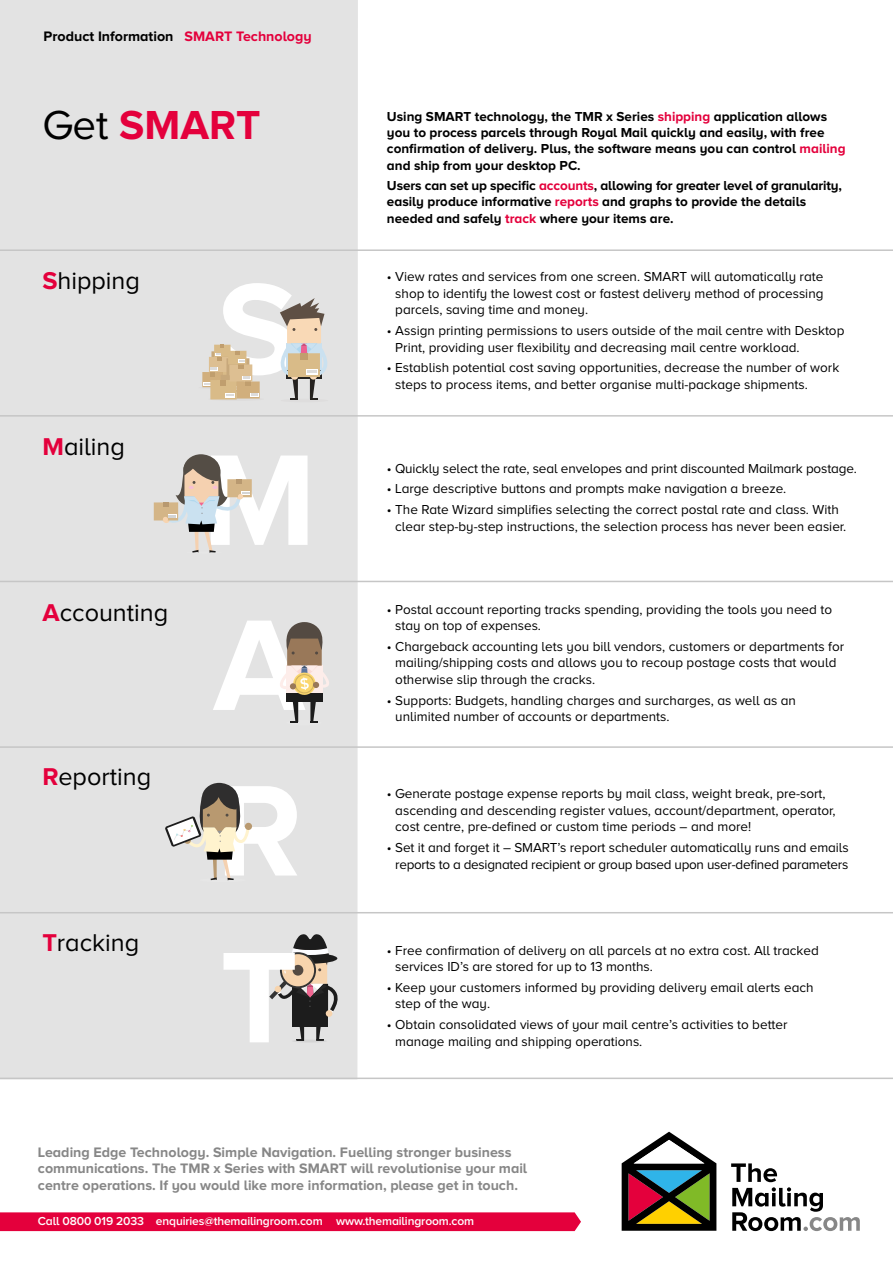
<style>
.page{position:relative;width:893px;height:1263px;background:#fff}
.page>*{position:absolute;margin:0;border:0;box-sizing:border-box;transform-origin:0 0}
.t1{font:700 133.95px/165.3px "Proxima Nova A";color:#fff;text-align:justify}
.t2{font:700 42px "Proxima Nova A";color:#e4003c}
.t3{font:25.2px "Proxima Nova A";color:#000}
.t4{font:700 14.25px/16.5px "Proxima Nova A";color:#878787}
.t5{font:700 14.25px "Proxima Nova A";color:#000}
.t6{font:13.5px/16.5px "Proxima Nova A";color:#000}
.t7{font:700 13.5px/16.2px "Proxima Nova A";color:#000}
.t8{font:13.5px/16.5px "Proxima Nova A";letter-spacing:-.02em;color:#000;text-align:center}
.t9{font:600 12px "Proxima Nova A";letter-spacing:-.01em;color:#fff}
.s1{color:#e4003c}
.s2{font-weight:400;color:#000}
.s3{font-weight:700;color:#e4003c}
</style>
<div class="page">
<div style="left:0;top:0;width:358px;height:1079px;background:#e3e3e3"></div>
<hr style="left:0;top:415px;width:893px;height:2px;background:#c6c6c6">
<hr style="left:0;top:249px;width:893px;height:2px;background:#c6c6c6">
<hr style="left:0;top:581px;width:893px;height:1px;background:#c6c6c6">
<hr style="left:0;top:746px;width:893px;height:2px;background:#c6c6c6">
<hr style="left:0;top:912px;width:893px;height:1px;background:#c6c6c6">
<hr style="left:0;top:1077px;width:893px;height:2px;background:#c6c6c6">
<hr style="left:199px;top:386px;width:49px;height:3px;background:#dedddd;border-radius:50%">
<svg style="left:202px;top:372px;width:2px;height:15px"></svg>
<svg style="left:208px;top:397px;width:56px;height:4px"></svg>
<svg style="left:210px;top:397px;width:27px;height:2px"></svg>
<svg style="left:237px;top:381px;width:23px;height:17px"></svg>
<svg style="left:204px;top:345px;width:54px;height:52px"></svg>
<hr style="left:281px;top:399px;width:47px;height:3px;background:#dedddd;border-radius:50%">
<svg style="left:280px;top:298px;width:47px;height:102px"></svg>
<svg style="left:269px;top:934px;width:69px;height:108px"></svg>
<div style="left:154px;top:502px;width:24px;height:18px;background:#d4b587"></div>
<div style="left:227px;top:479px;width:25px;height:18px;background:#d4b587"></div>
<svg style="left:162px;top:454px;width:88px;height:99px"></svg>
<svg style="left:280px;top:622px;width:49px;height:101px"></svg>
<div style="left:245px;top:823px;width:7px;height:7px;background:#b89970;border-radius:50%"></div>
<svg style="left:165px;top:783px;width:85px;height:97px"></svg>
<div style="left:0;top:1212px;width:581px;height:19px;background:#e4003c"></div>
<svg style="left:622px;top:1132px;width:94px;height:99px"></svg>
<svg style="left:731px;top:1163px;width:129px;height:68px"></svg>
<p class="t5" style="left:44px;top:28px;width:270px">Product Information <span class="s1">SMART Technology</span></p>
<h2 class="t2" style="left:43px;top:102px;width:220px"><span class="s2">Get</span> SMART</h2>
<h3 class="t3" style="left:42px;top:266px;width:99px"><span class="s3">S</span>hipping</h3>
<h3 class="t3" style="left:42px;top:433px;width:84px"><span class="s3">M</span>ailing</h3>
<h3 class="t3" style="left:42px;top:598px;width:127px"><span class="s3">A</span>ccounting</h3>
<h3 class="t3" style="left:42px;top:763px;width:110px"><span class="s3">R</span>eporting</h3>
<h3 class="t3" style="left:42px;top:929px;width:98px"><span class="s3">T</span>racking</h3>
<h1 class="t1" style="left:217px;top:244px;width:82px">S</h1>
<h1 class="t1" style="left:202px;top:415px;width:116px">M A R</h1>
<h1 class="t1" style="left:220px;top:912px;width:79px">T</h1>
<p class="t7" style="left:387px;top:108px;width:460px">Using SMART technology, the TMR x Series <span class="s1">shipping</span> application allows you to process parcels through Royal Mail quickly and easily, with free confirmation of delivery. Plus, the software means you can control <span class="s1">mailing </span>and ship from your desktop PC.</p>
<p class="t7" style="left:387px;top:177px;width:457px">Users can set up specific <span class="s1">accounts</span>, allowing for greater level of granularity, easily produce informative <span class="s1">reports</span> and graphs to provide the details needed and safely <span class="s1">track</span> where your items are.</p>
<p class="t6" style="left:395px;top:268px;width:430px;text-align:justify;text-indent:-8px">• View rates and services from one screen. SMART will automatically rate shop to identify the lowest cost or fastest delivery method of processing parcels, saving time and money.</p>
<p class="t6" style="left:395px;top:322px;width:451px;text-indent:-8px">• Assign printing permissions to users outside of the mail centre with Desktop<br>Print, providing user flexibility and decreasing mail centre workload.</p>
<p class="t6" style="left:395px;top:359px;width:445px;text-indent:-8px">• Establish potential cost saving opportunities, decrease the number of work steps to process items, and better organise multi-package shipments.</p>
<p class="t6" style="left:387px;top:460px;width:472px">• Quickly select the rate, seal envelopes and print discounted Mailmark postage.</p>
<p class="t6" style="left:387px;top:480px;width:401px">• Large descriptive buttons and prompts make navigation a breeze.</p>
<p class="t6" style="left:395px;top:501px;width:453px;text-indent:-8px">• The Rate Wizard simplifies selecting the correct postal rate and class. With clear step-by-step instructions, the selection process has never been easier.</p>
<p class="t6" style="left:395px;top:601px;width:438px;text-indent:-8px">• Postal account reporting tracks spending, providing the tools you need to stay on top of expenses.</p>
<p class="t6" style="left:395px;top:638px;width:450px;text-indent:-8px">• Chargeback accounting lets you bill vendors, customers or departments for mailing/shipping costs and allows you to recoup postage costs that would otherwise slip through the cracks.</p>
<p class="t6" style="left:395px;top:692px;width:402px;text-indent:-8px">• Supports: Budgets, handling charges and surcharges, as well as an unlimited number of accounts or departments.</p>
<p class="t6" style="left:395px;top:785px;width:442px;text-indent:-8px">• Generate postage expense reports by mail class, weight break, pre-sort, ascending and descending register values, account/department, operator, cost centre, pre-defined or custom time periods – and more!</p>
<p class="t8" style="left:387px;top:839px;width:463px">• Set it and forget it – SMART’s report scheduler automatically runs and emails reports to a designated recipient or group based upon user-defined parameters</p>
<p class="t6" style="left:395px;top:942px;width:425px;text-indent:-8px">• Free confirmation of delivery on all parcels at no extra cost. All tracked services ID’s are stored for up to 13 months.</p>
<p class="t6" style="left:395px;top:979px;width:420px;text-indent:-8px">• Keep your customers informed by providing delivery email alerts each step of the way.</p>
<p class="t6" style="left:395px;top:1016px;width:394px;text-indent:-8px">• Obtain consolidated views of your mail centre’s activities to better manage mailing and shipping operations.</p>
<p class="t4" style="left:38px;top:1143px;width:491px">Leading Edge Technology. Simple Navigation. Fuelling stronger business communications. The TMR x Series with SMART will revolutionise your mail centre operations. If you would like more information, please get in touch.</p>
<p class="t9" style="left:38px;top:1214px;width:438px">Call 0800 019 2033 enquiries@themailingroom.com www.themailingroom.com</p>
</div>
